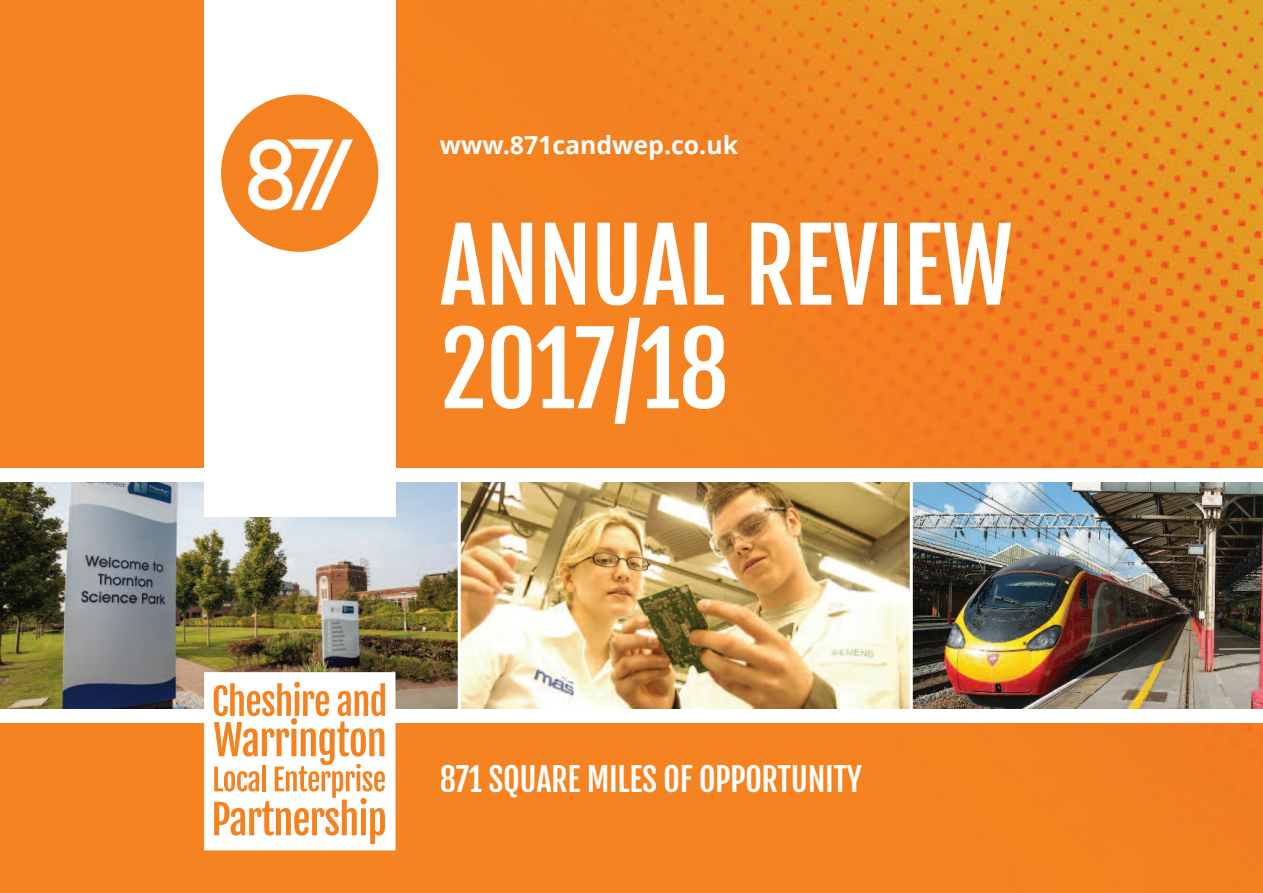
<style>
.page{position:relative;width:1263px;height:893px;background:#fff}
.page>*{position:absolute;margin:0;border:0;box-sizing:border-box;transform-origin:0 0}
.t1{font:96px/103.5px "Fjalla One";letter-spacing:-.01em;color:#fff}
.t2{font:31.5px "Fjalla One";letter-spacing:-.01em;color:#fff}
.t3{font:700 24.9px "Open Sans";color:#fff}
</style>
<div class="page">
<img style="left:0;top:0;width:1263px;height:893px">
<img style="left:0;top:482px;width:458px;height:227px">
<img style="left:461px;top:482px;width:449px;height:227px">
<img style="left:913px;top:482px;width:350px;height:227px">
<hr style="left:910px;top:480px;width:3px;height:231px;background:#fff">
<hr style="left:458px;top:480px;width:3px;height:231px;background:#fff">
<div style="left:0;top:709px;width:1263px;height:14px;background:#fff"></div>
<div style="left:0;top:468px;width:1263px;height:14px;background:#fff"></div>
<svg style="left:207px;top:675px;width:185px;height:172px"></svg>
<div style="left:204px;top:672px;width:191px;height:178px;border:2px solid #fff"></div>
<div style="left:204px;top:0;width:191px;height:517px;background:#fff"></div>
<img style="left:221px;top:94px;width:157px;height:158px;border-radius:50%">
<p class="t3" style="left:440px;top:127px;width:300px">www.871candwep.co.uk</p>
<h1 class="t1" style="left:440px;top:220px;width:575px">ANNUAL REVIEW<br>2017/18</h1>
<p class="t2" style="left:440px;top:763px;width:424px">871 SQUARE MILES OF OPPORTUNITY</p>
</div>
